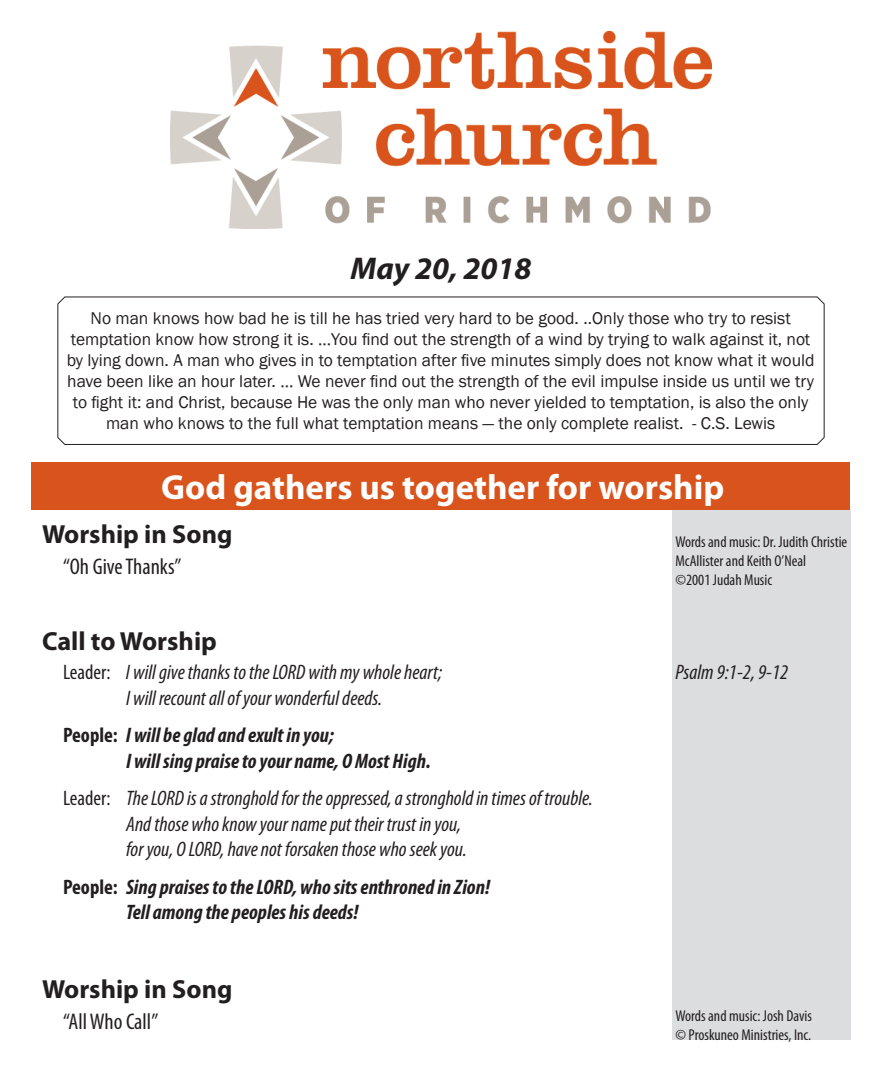
<style>
.page{position:relative;width:882px;height:1071px;background:#fff}
.page>*{position:absolute;margin:0;border:0;box-sizing:border-box;transform-origin:0 0}
.t1{font:700 35px "Myriad Pro";color:#fff}
.t2{font:italic 700 31.5px "Myriad Pro";color:#231f20}
.t3{font:700 26.25px "Myriad Pro";color:#231f20}
.t4{font:condensed 22.75px "Myriad Pro";color:#231f20}
.t5{font:italic condensed 21px "Myriad Pro";color:#231f20}
.t6{font:italic 700 condensed 21px "Myriad Pro";color:#231f20}
.t7{font:17.5px/21px "Franklin Gothic";color:#231f20;text-align:center}
.t8{font:condensed 15.75px/18.9px "Myriad Pro";color:#231f20}
.s1{font-style:normal}
</style>
<div class="page">
<div style="left:672px;top:509px;width:178px;height:531px;background:#dcdddf"></div>
<img style="left:171px;top:32px;width:540px;height:197px">
<div style="left:32px;top:462px;width:818px;height:47px;background:#d9531c"></div>
<svg style="left:57px;top:296px;width:768px;height:149px"></svg>
<p class="t2" style="left:351px;top:248px;width:182px">May 20, 2018</p>
<p class="t7" style="left:67px;top:308px;width:749px">No man knows how bad he is till he has tried very hard to be good. ..Only those who try to resist temptation know how strong it is. …You find out the strength of a wind by trying to walk against it, not by lying down. A man who gives in to temptation after five minutes simply does not know what it would have been like an hour later. … We never find out the strength of the evil impulse inside us until we try to fight it: and Christ, because He was the only man who never yielded to temptation, is also the only man who knows to the full what temptation means — the only complete realist. - C.S. Lewis</p>
<p class="t1" style="left:161px;top:464px;width:565px">God gathers us together for worship</p>
<p class="t3" style="left:42px;top:517px;width:192px">Worship in Song</p>
<p class="t4" style="left:63px;top:552px;width:120px">“Oh Give Thanks”</p>
<p class="t3" style="left:42px;top:624px;width:176px">Call to Worship</p>
<p class="t5" style="left:63px;top:660px;width:381px"><span class="s1">Leader:</span> I will give thanks to the LORD with my whole heart;</p>
<p class="t5" style="left:126px;top:685px;width:258px">I will recount all of your wonderful deeds.</p>
<p class="t6" style="left:63px;top:722px;width:272px"><span class="s1">People:</span> I will be glad and exult in you;</p>
<p class="t6" style="left:126px;top:747px;width:306px">I will sing praise to your name, O Most High.</p>
<p class="t5" style="left:63px;top:786px;width:531px"><span class="s1">Leader:</span> The LORD is a stronghold for the oppressed, a stronghold in times of trouble.</p>
<p class="t5" style="left:126px;top:811px;width:337px">And those who know your name put their trust in you,</p>
<p class="t5" style="left:126px;top:836px;width:342px">for you, O LORD, have not forsaken those who seek you.</p>
<p class="t6" style="left:63px;top:873px;width:428px"><span class="s1">People:</span> Sing praises to the LORD, who sits enthroned in Zion!</p>
<p class="t6" style="left:126px;top:899px;width:234px">Tell among the peoples his deeds!</p>
<p class="t3" style="left:42px;top:972px;width:192px">Worship in Song</p>
<p class="t4" style="left:63px;top:1007px;width:97px">“All Who Call”</p>
<p class="t8" style="left:676px;top:532px;width:173px">Words and music: Dr. Judith Christie<br>McAllister and Keith O’Neal</p>
<p class="t8" style="left:676px;top:570px;width:98px">©2001 Judah Music</p>
<p class="t5" style="left:676px;top:660px;width:114px">Psalm 9:1-2, 9-12</p>
<p class="t8" style="left:676px;top:1006px;width:138px">Words and music: Josh Davis</p>
<p class="t8" style="left:676px;top:1025px;width:137px">© Proskuneo Ministries, Inc.</p>
</div>
